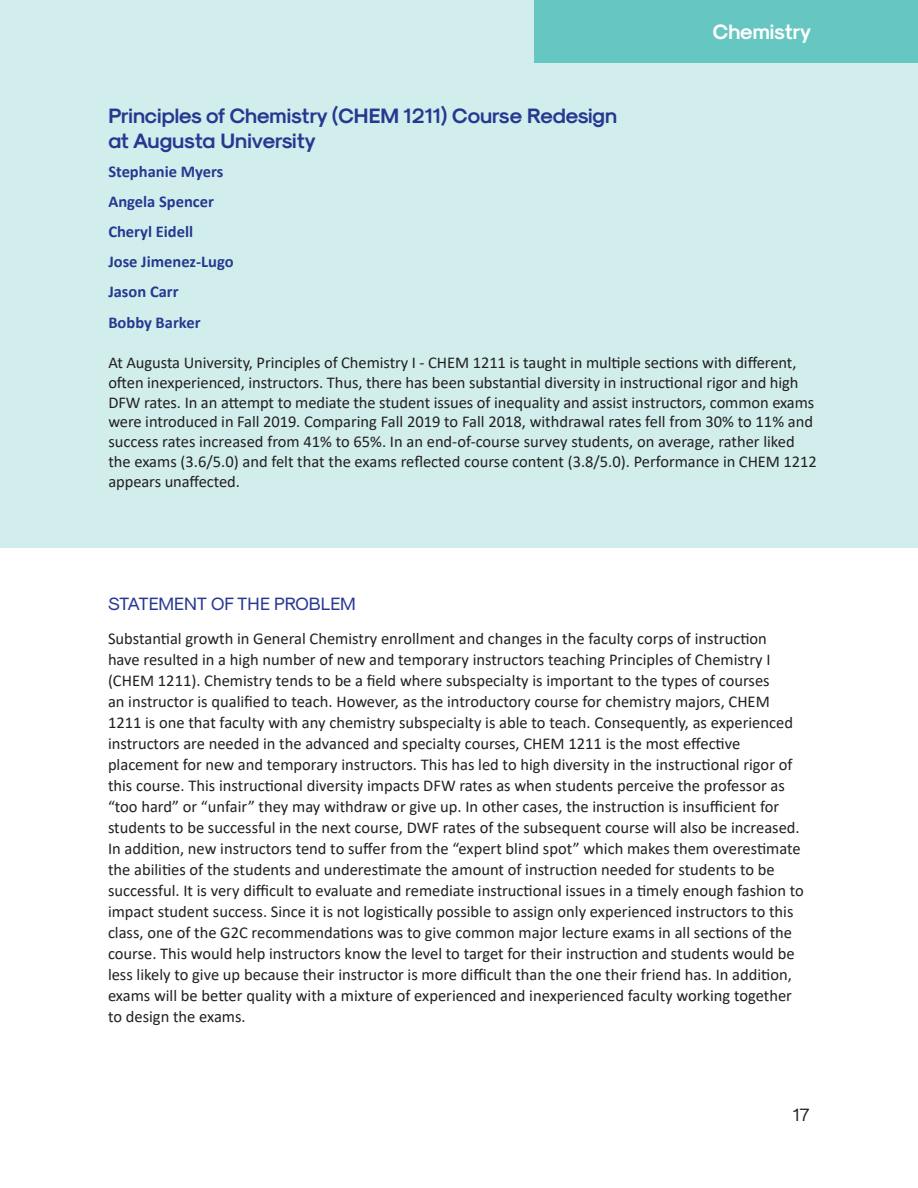
<style>
.page{position:relative;width:918px;height:1188px;background:#fff}
.page>*{position:absolute;margin:0;border:0;box-sizing:border-box;transform-origin:0 0}
.case_study_anthology{font:21px/25.2px "Sk Modernist Bold";color:#283890}
.case_study_anthology-2{font:21px "Sk Modernist Bold";color:#fff}
.case_study_anthology-3{font:18px "Sk Modernist Regular";color:#283890}
.t1{font:18px "Sk Modernist Regular";color:#231f20}
.case_study_anthology-4{font:16.5px/21px "Calibri";color:#231f20}
.case_study_anthology-5{font:700 16.5px/30px "Calibri";color:#283890}
</style>
<div class="page">
<div style="left:0;top:0;width:918px;height:548px;background:#d1eeed"></div>
<div style="left:535px;top:0;width:383px;height:63px;background:#66c7c2"></div>
<p class="case_study_anthology-2" style="left:713px;top:18px;width:100px">Chemistry</p>
<p class="case_study_anthology" style="left:108px;top:102px;width:510px">Principles of Chemistry (CHEM 1211) Course Redesign at Augusta University</p>
<p class="case_study_anthology-5" style="left:108px;top:156px;width:127px">Stephanie Myers<br>Angela Spencer<br>Cheryl Eidell<br>Jose Jimenez-Lugo<br>Jason Carr</p>
<p class="case_study_anthology-5" style="left:108px;top:308px;width:94px">Bobby Barker</p>
<p class="case_study_anthology-4" style="left:108px;top:352px;width:710px;line-height:19.8px">At Augusta University, Principles of Chemistry I - CHEM 1211 is taught in multiple sections with different, often inexperienced, instructors. Thus, there has been substantial diversity in instructional rigor and high DFW rates. In an attempt to mediate the student issues of inequality and assist instructors, common exams were introduced in Fall 2019. Comparing Fall 2019 to Fall 2018, withdrawal rates fell from 30% to 11% and success rates increased from 41% to 65%. In an end-of-course survey students, on average, rather liked the exams (3.6/5.0) and felt that the exams reflected course content (3.8/5.0). Performance in CHEM 1212 appears unaffected.</p>
<p class="case_study_anthology-3" style="left:108px;top:593px;width:249px">STATEMENT OF THE PROBLEM</p>
<p class="case_study_anthology-4" style="left:108px;top:628px;width:697px">Substantial growth in General Chemistry enrollment and changes in the faculty corps of instruction<br>have resulted in a high number of new and temporary instructors teaching Principles of Chemistry I (CHEM 1211). Chemistry tends to be a field where subspecialty is important to the types of courses<br>an instructor is qualified to teach. However, as the introductory course for chemistry majors, CHEM 1211 is one that faculty with any chemistry subspecialty is able to teach. Consequently, as experienced instructors are needed in the advanced and specialty courses, CHEM 1211 is the most effective placement for new and temporary instructors. This has led to high diversity in the instructional rigor of this course. This instructional diversity impacts DFW rates as when students perceive the professor as “too hard” or “unfair” they may withdraw or give up. In other cases, the instruction is insufficient for students to be successful in the next course, DWF rates of the subsequent course will also be increased.<br>In addition, new instructors tend to suffer from the “expert blind spot” which makes them overestimate the abilities of the students and underestimate the amount of instruction needed for students to be successful. It is very difficult to evaluate and remediate instructional issues in a timely enough fashion to impact student success. Since it is not logistically possible to assign only experienced instructors to this class, one of the G2C recommendations was to give common major lecture exams in all sections of the course. This would help instructors know the level to target for their instruction and students would be less likely to give up because their instructor is more difficult than the one their friend has. In addition, exams will be better quality with a mixture of experienced and inexperienced faculty working together to design the exams.</p>
<p class="t1" style="left:792px;top:1104px;width:19px">17</p>
</div>
